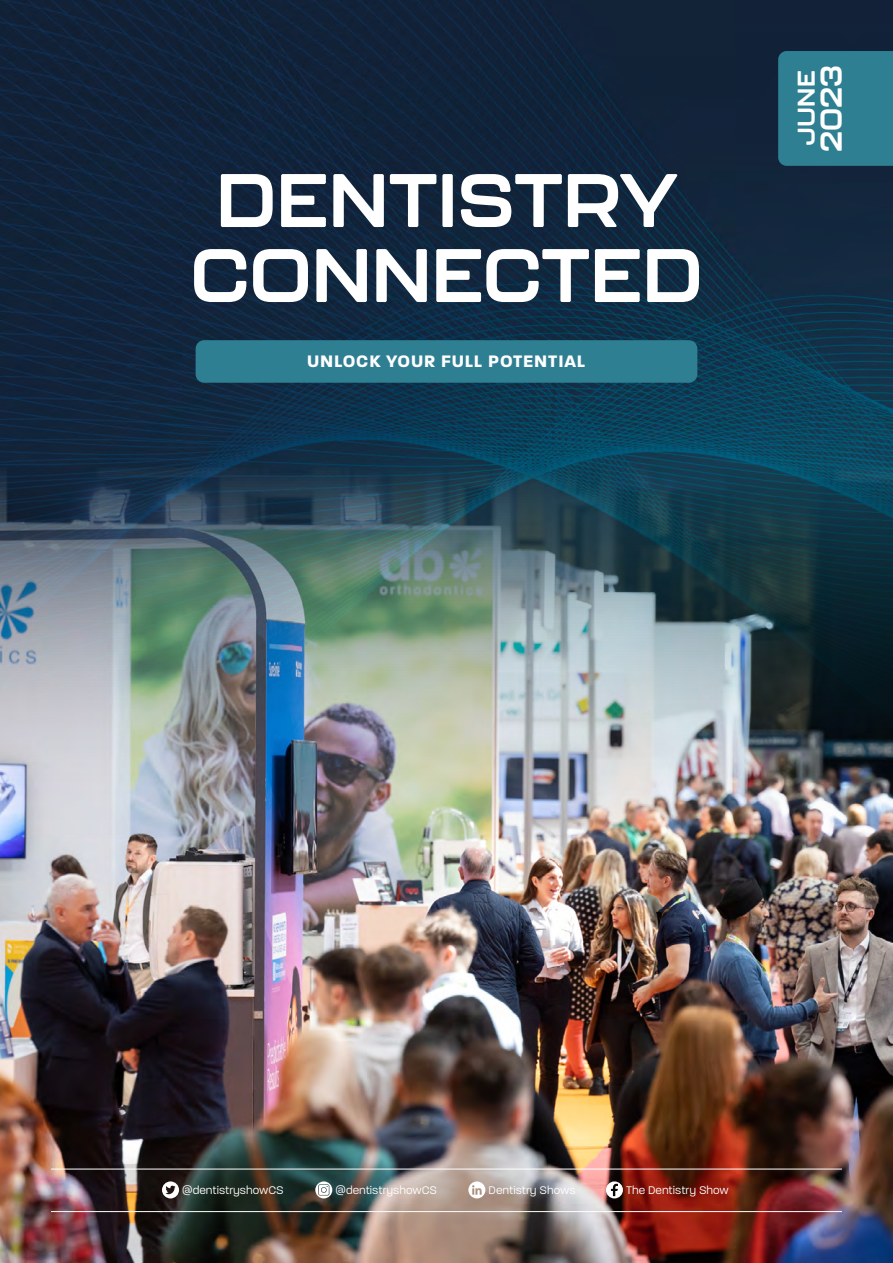
<style>
.page{position:relative;width:893px;height:1263px;background:#fff}
.page>*{position:absolute;margin:0;border:0;box-sizing:border-box;transform-origin:0 0}
.t1{font:700 75px/75px "Kallisto";color:#fff;text-align:center}
.t2{font:700 30px "Kallisto";color:#fff;scale:.95 1}
.t3{font:700 24px "Kallisto";color:#fff}
.t4{font:700 18px "Paralucent";letter-spacing:.05em;color:#fff}
.t5{font:12px "Paralucent Text";color:#fff;scale:.95 1}
</style>
<div class="page">
<img style="left:0;top:0;width:893px;height:468px">
<img style="left:0;top:468px;width:893px;height:795px">
<div style="left:196px;top:340px;width:501px;height:43px;background:#2f7f93;border-radius:9px"></div>
<svg style="left:162px;top:1181px;width:17px;height:17px"></svg>
<svg style="left:315px;top:1181px;width:17px;height:17px"></svg>
<svg style="left:606px;top:1181px;width:17px;height:17px"></svg>
<svg style="left:468px;top:1181px;width:17px;height:17px"></svg>
<hr style="left:51px;top:1169px;width:791px;height:1px;background:#fff">
<hr style="left:51px;top:1211px;width:791px;height:1px;background:#fff">
<div style="left:778px;top:51px;width:115px;height:115px;background:#2f7f93"></div>
<h1 class="t1" style="left:190px;top:161px;width:514px">DENTISTRY<br>CONNECTED</h1>
<h3 class="t4" style="left:307px;top:350px;width:280px">UNLOCK YOUR FULL POTENTIAL</h3>
<h3 class="t3" style="left:792px;top:146px;width:77px;rotate:-90deg">JUNE</h3>
<h2 class="t2" style="left:813px;top:152px;width:93px;rotate:-90deg">2023</h2>
<p class="t5" style="left:182px;top:1183px;width:108px">@dentistryshowCS</p>
<p class="t5" style="left:335px;top:1183px;width:108px">@dentistryshowCS</p>
<p class="t5" style="left:489px;top:1183px;width:93px">Dentistry Shows</p>
<p class="t5" style="left:626px;top:1183px;width:110px">The Dentistry Show</p>
</div>
